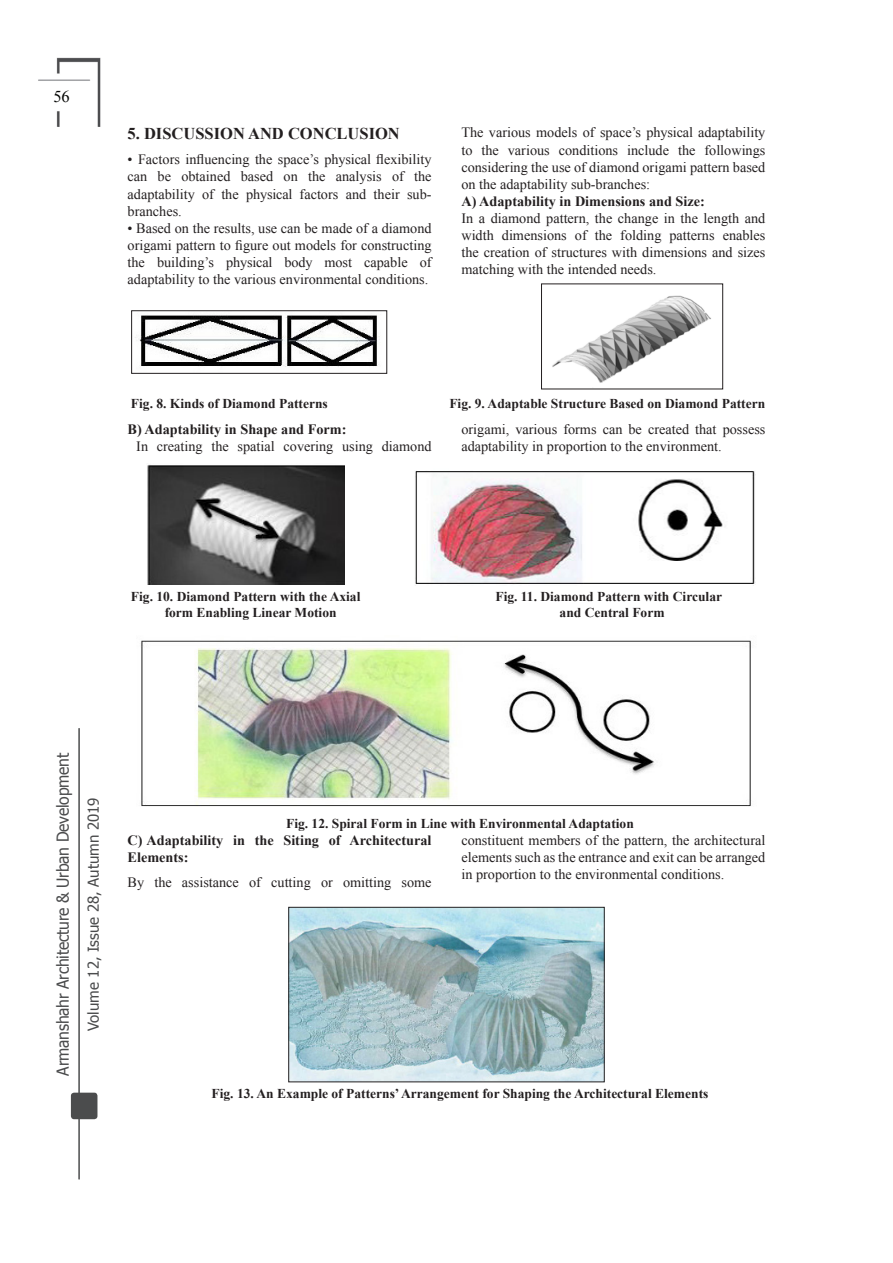
<style>
.page{position:relative;width:893px;height:1263px;background:#fff}
.page>*{position:absolute;margin:0;border:0;box-sizing:border-box;transform-origin:0 0}
.t1{font:16.5px "Tahoma";letter-spacing:-.01em;color:#4b4c4d;scale:.95 1}
.Titr_1{font:700 16.5px "Times New Roman";color:#231f20}
.t2{font:16.5px "Times New Roman";color:#040503}
.t3{font:15px "Tahoma";color:#4b4c4d}
.Text{font:14.25px/17.1px "Times New Roman";color:#231f20;text-align:justify}
.Text-2{font:700 14.25px/17.1px "Times New Roman";color:#231f20}
.Picture_Description{font:700 13.5px "Times New Roman";color:#231f20}
.s1{color:#fff}
</style>
<div class="page">
<img style="left:38px;top:57px;width:63px;height:70px">
<div style="left:71px;top:1093px;width:26px;height:26px;background:#4b4c4d;border-radius:3px"></div>
<hr style="left:78px;top:729px;width:2px;height:450px;background:#4b4c4d">
<img style="left:141px;top:640px;width:610px;height:167px">
<img style="left:290px;top:909px;width:312px;height:171px">
<div style="left:288px;top:907px;width:316px;height:175px;border:1px solid #231f20"></div>
<img style="left:135px;top:315px;width:245px;height:52px">
<img style="left:552px;top:295px;width:159px;height:88px">
<div style="left:541px;top:284px;width:182px;height:105px;border:1px solid #231f20"></div>
<img style="left:147px;top:464px;width:198px;height:121px">
<img style="left:415px;top:471px;width:341px;height:113px">
<p class="t2" style="left:53px;top:86px;width:18px">56</p>
<p class="Titr_1" style="left:128px;top:122px;width:274px">5. DISCUSSION AND CONCLUSION</p>
<p class="Text" style="left:128px;top:151px;width:306px">• Factors influencing the space’s physical flexibility can be obtained based on the analysis of the adaptability of the physical factors and their sub&shy;branches.</p>
<p class="Text" style="left:128px;top:219px;width:306px">• Based on the results, use can be made of a diamond origami pattern to figure out models for constructing the building’s physical body most capable of adaptability to the various environmental conditions.</p>
<p class="Text" style="left:461px;top:124px;width:306px">The various models of space’s physical adaptability to the various conditions include the followings considering the use of diamond origami pattern based on the adaptability sub-branches:</p>
<p class="Text-2" style="left:461px;top:192px;width:245px">A) Adaptability in Dimensions and Size:</p>
<p class="Text" style="left:461px;top:209px;width:306px">In a diamond pattern, the change in the length and width dimensions of the folding patterns enables the creation of structures with dimensions and sizes matching with the intended needs.</p>
<p class="Picture_Description" style="left:131px;top:395px;width:198px">Fig. 8. Kinds of Diamond Patterns</p>
<p class="Picture_Description" style="left:449px;top:395px;width:317px">Fig. 9. Adaptable Structure Based on Diamond Pattern</p>
<p class="Text-2" style="left:128px;top:420px;width:220px">B) Adaptability in Shape and Form:</p>
<p class="Text" style="left:136px;top:438px;width:297px">In creating the spatial covering using diamond</p>
<p class="Text" style="left:461px;top:420px;width:306px">origami, various forms can be created that possess adaptability in proportion to the environment.</p>
<p class="Picture_Description" style="left:131px;top:587px;width:231px">Fig. 10. Diamond Pattern with the Axial</p>
<p class="Picture_Description" style="left:495px;top:587px;width:228px">Fig. 11. Diamond Pattern with Circular</p>
<p class="Picture_Description" style="left:165px;top:603px;width:173px">form Enabling Linear Motion</p>
<p class="Picture_Description" style="left:560px;top:603px;width:106px">and Central Form</p>
<p class="t1" style="left:52px;top:1076px;width:341px;rotate:-90deg">Armanshahr Architecture &amp; Urban Development</p>
<p class="t3" style="left:83px;top:1031px;width:235px;rotate:-90deg">Volume 12, Issue 28, Autumn 2019</p>
<p class="Picture_Description" style="left:286px;top:814px;width:349px">Fig. 12. Spiral Form in Line with Environmental Adaptation</p>
<p class="Text-2" style="left:128px;top:831px;width:306px">C)<span class="s1">i</span>Adaptability in the Siting of Architectural<br>Elements:</p>
<p class="Text" style="left:128px;top:874px;width:306px">By the assistance of cutting or omitting some</p>
<p class="Text" style="left:461px;top:831px;width:306px">constituent members of the pattern, the architectural elements such as the entrance and exit can be arranged in proportion to the environmental conditions.</p>
<p class="Picture_Description" style="left:212px;top:1084px;width:498px">Fig. 13. An Example of Patterns’ Arrangement for Shaping the Architectural Elements</p>
</div>
